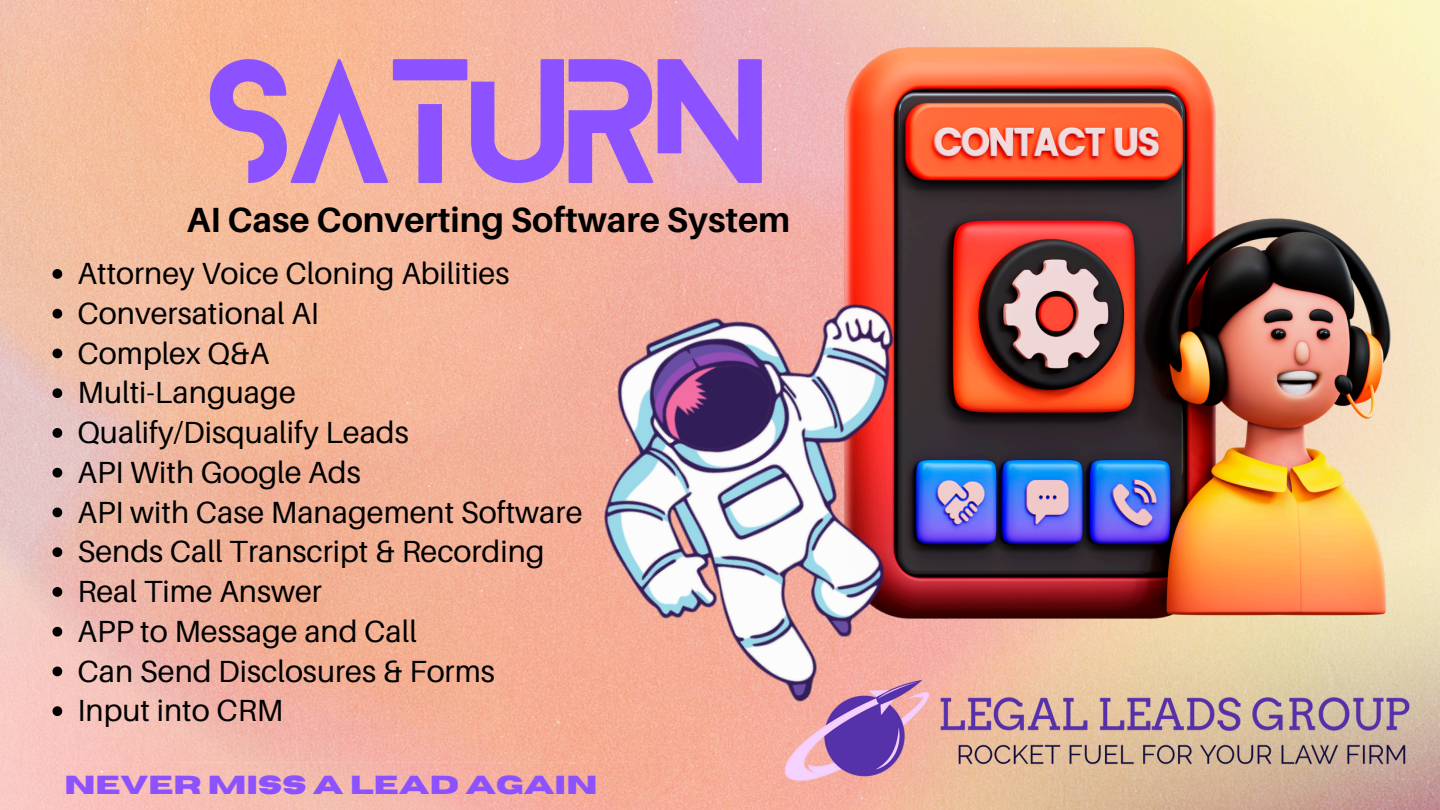
<style>
.page{position:relative;width:1440px;height:810px;background:#fff}
.page>*{position:absolute;margin:0;border:0;box-sizing:border-box;transform-origin:0 0}
.t1{font:154.8px "Blanka";color:#8c52ff}
.t2{font:700 35px "Aileron";color:#000}
.t3{font:30.6px "Aileron";color:#000}
.t4{font:700 26px "Horizon";color:#8c52ff}
</style>
<div class="page">
<img style="left:0;top:0;width:1440px;height:810px">
<img style="left:845px;top:48px;width:546px;height:570px">
<img style="left:494px;top:209px;width:560px;height:566px">
<img style="left:774px;top:667px;width:646px;height:124px">
<svg style="left:53px;top:269px;width:9px;height:10px"></svg>
<svg style="left:53px;top:309px;width:9px;height:10px"></svg>
<svg style="left:53px;top:349px;width:9px;height:9px"></svg>
<svg style="left:53px;top:388px;width:9px;height:10px"></svg>
<svg style="left:53px;top:428px;width:9px;height:10px"></svg>
<svg style="left:53px;top:468px;width:9px;height:10px"></svg>
<svg style="left:53px;top:508px;width:9px;height:9px"></svg>
<svg style="left:53px;top:547px;width:9px;height:10px"></svg>
<svg style="left:53px;top:587px;width:9px;height:10px"></svg>
<svg style="left:53px;top:627px;width:9px;height:10px"></svg>
<svg style="left:53px;top:667px;width:9px;height:9px"></svg>
<svg style="left:53px;top:706px;width:9px;height:10px"></svg>
<p class="t1" style="left:210px;top:13px;width:559px">SATURN</p>
<p class="t2" style="left:187px;top:198px;width:605px">AI Case Converting Software System</p>
<p class="t3" style="left:78px;top:254px;width:433px">Attorney Voice Cloning Abilities</p>
<p class="t3" style="left:78px;top:294px;width:243px">Conversational AI</p>
<p class="t3" style="left:78px;top:334px;width:193px">Complex Q&amp;A</p>
<p class="t3" style="left:78px;top:374px;width:220px">Multi-Language</p>
<p class="t3" style="left:78px;top:413px;width:333px">Qualify/Disqualify Leads</p>
<p class="t3" style="left:78px;top:453px;width:285px">API With Google Ads</p>
<p class="t3" style="left:78px;top:493px;width:506px">API with Case Management Software</p>
<p class="t3" style="left:78px;top:533px;width:469px">Sends Call Transcript &amp; Recording</p>
<p class="t3" style="left:78px;top:572px;width:246px">Real Time Answer</p>
<p class="t3" style="left:78px;top:612px;width:341px">APP to Message and Call</p>
<p class="t3" style="left:78px;top:652px;width:419px">Can Send Disclosures &amp; Forms</p>
<p class="t3" style="left:78px;top:692px;width:207px">Input into CRM</p>
<p class="t4" style="left:65px;top:772px;width:534px">NEVER MISS A LEAD AGAIN</p>
</div>
